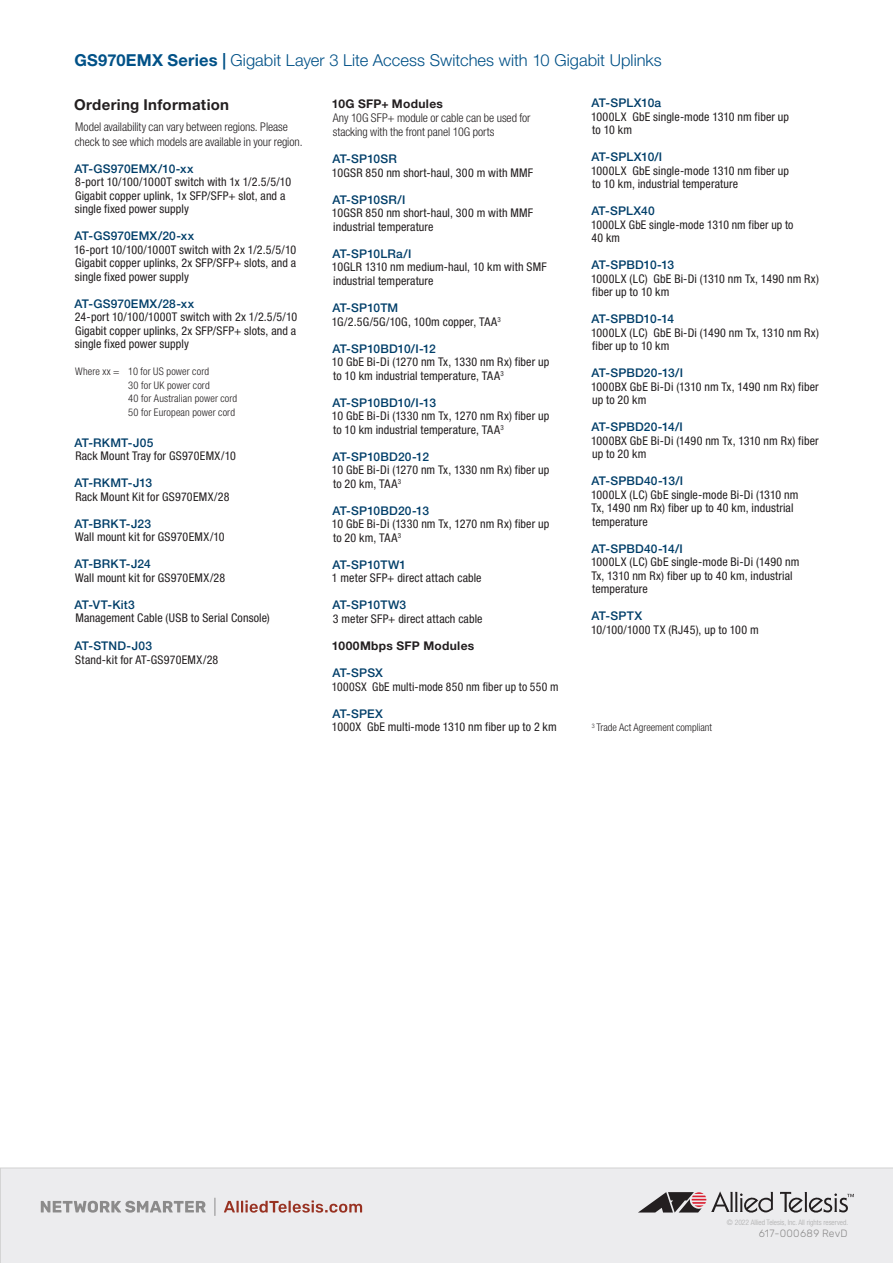
<style>
.page{position:relative;width:893px;height:1263px;background:#fff}
.page>*{position:absolute;margin:0;border:0;box-sizing:border-box;transform-origin:0 0}
.t1{font:300 16.5px "Helvetica Neue";color:#005187}
.t2{font:700 15px "Helvetica Neue";letter-spacing:.02em;color:#231f20}
.t3{font:condensed 12px/13.5px "Helvetica Neue";letter-spacing:.01em;color:#231f20}
.t4{font:500 12px "Helvetica Neue";letter-spacing:.01em;color:#003e69}
.t5{font:300 condensed 12px/14.4px "Helvetica Neue";letter-spacing:-.005em;color:#231f20}
.t6{font:700 12px "Helvetica Neue";letter-spacing:.03em;color:#231f20}
.t7{font:500 12px "Helvetica Neue";letter-spacing:-.01em;color:#003e69}
.t8{font:300 condensed 10.5px/13.5px "Helvetica Neue";letter-spacing:.01em;color:#231f20}
.t9{font:300 10.5px "Rubik";letter-spacing:.025em;color:#8c8b8b}
.t10{font:300 condensed 7.5px "Helvetica Neue";color:#acacac}
.s1{font-weight:700}
.s2{font-weight:500;font-stretch:normal;color:#003e69}
</style>
<div class="page">
<div style="left:0;top:1167px;width:893px;height:96px;background:#ececee"></div>
<svg style="left:224px;top:1200px;width:138px;height:12px;background:#cda7a3"></svg>
<svg style="left:41px;top:1198px;width:174px;height:21px;background:#cfced0"></svg>
<svg style="left:780px;top:1192px;width:74px;height:20px"></svg>
<svg style="left:638px;top:1191px;width:135px;height:21px;background:#9d9698"></svg>
<h1 class="t1" style="left:75px;top:50px;width:589px"><span class="s1">GS970EMX Series |</span> Gigabit Layer 3 Lite Access Switches with 10 Gigabit Uplinks</h1>
<p class="t2" style="left:74px;top:95px;width:157px">Ordering Information</p>
<p class="t5" style="left:75px;top:120px;width:229px">Model availability can vary between regions. Please check to see which models are available in your region.</p>
<p class="t4" style="left:74px;top:161px;width:121px">AT-GS970EMX/10-xx</p>
<p class="t3" style="left:75px;top:175px;width:218px">8-port 10/100/1000T switch with 1x 1/2.5/5/10<br>Gigabit copper uplink, 1x SFP/SFP+ slot, and a single fixed power supply</p>
<p class="t4" style="left:74px;top:229px;width:121px">AT-GS970EMX/20-xx</p>
<p class="t3" style="left:74px;top:242px;width:224px;text-align:justify">16-port 10/100/1000T switch with 2x 1/2.5/5/10<br>Gigabit copper uplinks, 2x SFP/SFP+ slots, and a single fixed power supply</p>
<p class="t4" style="left:74px;top:296px;width:121px">AT-GS970EMX/28-xx</p>
<p class="t3" style="left:75px;top:310px;width:224px;text-align:justify">24-port 10/100/1000T switch with 2x 1/2.5/5/10<br>Gigabit copper uplinks, 2x SFP/SFP+ slots, and a single fixed power supply</p>
<p class="t8" style="left:128px;top:364px;width:110px;text-indent:-53px">Where xx = 10 for US power cord<br>30 for UK power cord<br>40 for Australian power cord<br>50 for European power cord</p>
<p class="t4" style="left:74px;top:435px;width:80px">AT-RKMT-J05</p>
<p class="t3" style="left:75px;top:449px;width:162px">Rack Mount Tray for GS970EMX/10</p>
<p class="t4" style="left:74px;top:476px;width:79px">AT-RKMT-J13</p>
<p class="t3" style="left:75px;top:490px;width:156px">Rack Mount Kit for GS970EMX/28</p>
<p class="t4" style="left:74px;top:516px;width:78px">AT-BRKT-J23</p>
<p class="t3" style="left:75px;top:530px;width:151px">Wall mount kit for GS970EMX/10</p>
<p class="t4" style="left:74px;top:557px;width:78px">AT-BRKT-J24</p>
<p class="t3" style="left:75px;top:571px;width:152px">Wall mount kit for GS970EMX/28</p>
<p class="t4" style="left:74px;top:597px;width:62px">AT-VT-Kit3</p>
<p class="t3" style="left:75px;top:611px;width:196px">Management Cable (USB to Serial Console)</p>
<p class="t4" style="left:74px;top:639px;width:79px">AT-STND-J03</p>
<p class="t3" style="left:75px;top:653px;width:145px">Stand-kit for AT-GS970EMX/28</p>
<p class="t4" style="left:591px;top:96px;width:71px">AT-SPLX10a</p>
<p class="t3" style="left:591px;top:110px;width:199px">1000LX GbE single-mode 1310 nm fiber up to 10 km</p>
<p class="t7" style="left:591px;top:150px;width:72px">AT-SPLX10/I</p>
<p class="t3" style="left:591px;top:164px;width:199px">1000LX GbE single-mode 1310 nm fiber up to 10 km, industrial temperature</p>
<p class="t4" style="left:591px;top:204px;width:65px">AT-SPLX40</p>
<p class="t3" style="left:591px;top:218px;width:204px">1000LX GbE single-mode 1310 nm fiber up to<br>40 km</p>
<p class="t4" style="left:591px;top:258px;width:84px">AT-SPBD10-13</p>
<p class="t3" style="left:591px;top:272px;width:229px">1000LX (LC) GbE Bi-Di (1310 nm Tx, 1490 nm Rx) fiber up to 10 km</p>
<p class="t4" style="left:591px;top:312px;width:84px">AT-SPBD10-14</p>
<p class="t3" style="left:591px;top:326px;width:229px">1000LX (LC) GbE Bi-Di (1490 nm Tx, 1310 nm Rx) fiber up to 10 km</p>
<p class="t4" style="left:591px;top:366px;width:93px">AT-SPBD20-13/I</p>
<p class="t3" style="left:591px;top:380px;width:229px">1000BX GbE Bi-Di (1310 nm Tx, 1490 nm Rx) fiber up to 20 km</p>
<p class="t4" style="left:591px;top:420px;width:93px">AT-SPBD20-14/I</p>
<p class="t3" style="left:591px;top:434px;width:229px">1000BX GbE Bi-Di (1490 nm Tx, 1310 nm Rx) fiber up to 20 km</p>
<p class="t4" style="left:591px;top:474px;width:93px">AT-SPBD40-13/I</p>
<p class="t3" style="left:591px;top:488px;width:209px">1000LX (LC) GbE single-mode Bi-Di (1310 nm<br>Tx, 1490 nm Rx) fiber up to 40 km, industrial temperature</p>
<p class="t4" style="left:591px;top:541px;width:93px">AT-SPBD40-14/I</p>
<p class="t3" style="left:591px;top:555px;width:210px">1000LX (LC) GbE single-mode Bi-Di (1490 nm<br>Tx, 1310 nm Rx) fiber up to 40 km, industrial temperature</p>
<p class="t4" style="left:591px;top:609px;width:52px">AT-SPTX</p>
<p class="t3" style="left:591px;top:623px;width:169px">10/100/1000 TX (RJ45), up to 100 m</p>
<p class="t6" style="left:332px;top:96px;width:113px">10G SFP+ Modules</p>
<p class="t5" style="left:333px;top:111px;width:199px">Any 10G SFP+ module or cable can be used for stacking with the front panel 10G ports</p>
<p class="t4" style="left:332px;top:152px;width:66px">AT-SP10SR</p>
<p class="t3" style="left:332px;top:166px;width:203px">10GSR 850 nm short-haul, 300 m with MMF</p>
<p class="t4" style="left:332px;top:193px;width:74px">AT-SP10SR/I</p>
<p class="t3" style="left:332px;top:206px;width:203px">10GSR 850 nm short-haul, 300 m with MMF industrial temperature</p>
<p class="t4" style="left:332px;top:247px;width:81px">AT-SP10LRa/I</p>
<p class="t3" style="left:332px;top:260px;width:216px">10GLR 1310 nm medium-haul, 10 km with SMF industrial temperature</p>
<p class="t3" style="left:332px;top:301px;width:171px"><span class="s2">AT-SP10TM<br></span>1G/2.5G/5G/10G, 100m copper, TAA<sup>3</sup></p>
<p class="t4" style="left:332px;top:341px;width:105px">AT-SP10BD10/I-12</p>
<p class="t3" style="left:332px;top:355px;width:219px">10 GbE Bi-Di (1270 nm Tx, 1330 nm Rx) fiber up to 10 km industrial temperature, TAA<sup>3</sup></p>
<p class="t4" style="left:332px;top:395px;width:105px">AT-SP10BD10/I-13</p>
<p class="t3" style="left:332px;top:409px;width:219px">10 GbE Bi-Di (1330 nm Tx, 1270 nm Rx) fiber up to 10 km industrial temperature, TAA<sup>3</sup></p>
<p class="t4" style="left:332px;top:449px;width:98px">AT-SP10BD20-12</p>
<p class="t3" style="left:332px;top:463px;width:219px">10 GbE Bi-Di (1270 nm Tx, 1330 nm Rx) fiber up to 20 km, TAA<sup>3</sup></p>
<p class="t4" style="left:332px;top:503px;width:98px">AT-SP10BD20-13</p>
<p class="t3" style="left:332px;top:517px;width:219px">10 GbE Bi-Di (1330 nm Tx, 1270 nm Rx) fiber up to 20 km, TAA<sup>3</sup></p>
<p class="t4" style="left:332px;top:557px;width:75px">AT-SP10TW1</p>
<p class="t3" style="left:332px;top:571px;width:151px">1 meter SFP+ direct attach cable</p>
<p class="t4" style="left:332px;top:598px;width:75px">AT-SP10TW3</p>
<p class="t3" style="left:333px;top:611px;width:151px">3 meter SFP+ direct attach cable</p>
<p class="t6" style="left:332px;top:639px;width:144px">1000Mbps SFP Modules</p>
<p class="t4" style="left:332px;top:666px;width:52px">AT-SPSX</p>
<p class="t3" style="left:332px;top:680px;width:228px">1000SX GbE multi-mode 850 nm fiber up to 550 m</p>
<p class="t4" style="left:332px;top:706px;width:52px">AT-SPEX</p>
<p class="t3" style="left:332px;top:720px;width:226px">1000X GbE multi-mode 1310 nm fiber up to 2 km</p>
<p class="t8" style="left:592px;top:721px;width:122px"><sup>3</sup> Trade Act Agreement compliant</p>
<p class="t10" style="left:727px;top:1218px;width:123px">© 2022 Allied Telesis, Inc. All rights reserved.</p>
<p class="t9" style="left:759px;top:1228px;width:90px">617-000689 RevD</p>
</div>
